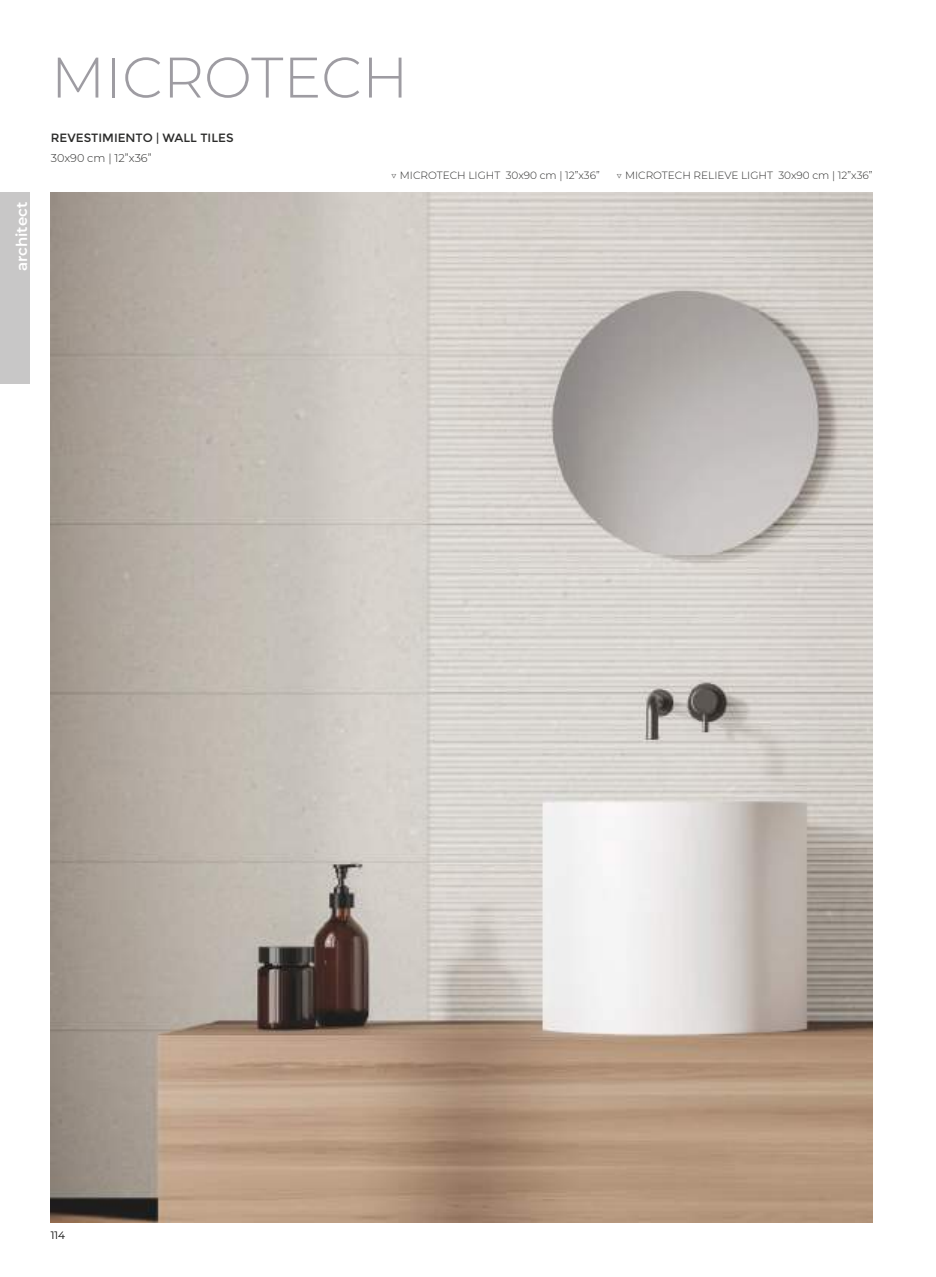
<style>
.page{position:relative;width:936px;height:1277px;background:#fff}
.page>*{position:absolute;margin:0;border:0;box-sizing:border-box;transform-origin:0 0}
.t1{font:300 57px "Montserrat";color:#9e9ca2}
.t2{font:600 15px "Montserrat";color:#fff}
.t3{font:12px "Montserrat";color:#2b2b2a}
.t4{font:300 11.25px "Montserrat";color:#2b2b2a}
.t5{font:300 10.5px "Montserrat";color:#2b2b2a}
</style>
<div class="page">
<div style="left:0;top:192px;width:30px;height:191px;background:#c8c7c7"></div>
<img style="left:51px;top:192px;width:821px;height:1030px">
<h2 class="t2" style="left:11px;top:271px;width:71px;rotate:-90deg">architect</h2>
<h1 class="t1" style="left:51px;top:39px;width:359px">MICROTECH</h1>
<p class="t3" style="left:51px;top:130px;width:184px">REVESTIMIENTO | WALL TILES</p>
<p class="t4" style="left:51px;top:151px;width:102px">30x90 cm | 12”x36”</p>
<p class="t5" style="left:391px;top:169px;width:210px">▽ MICROTECH LIGHT 30x90 cm | 12”x36”</p>
<p class="t5" style="left:616px;top:169px;width:258px">▽ MICROTECH RELIEVE LIGHT 30x90 cm | 12”x36”</p>
<p class="t5" style="left:51px;top:1228px;width:16px">114</p>
</div>
